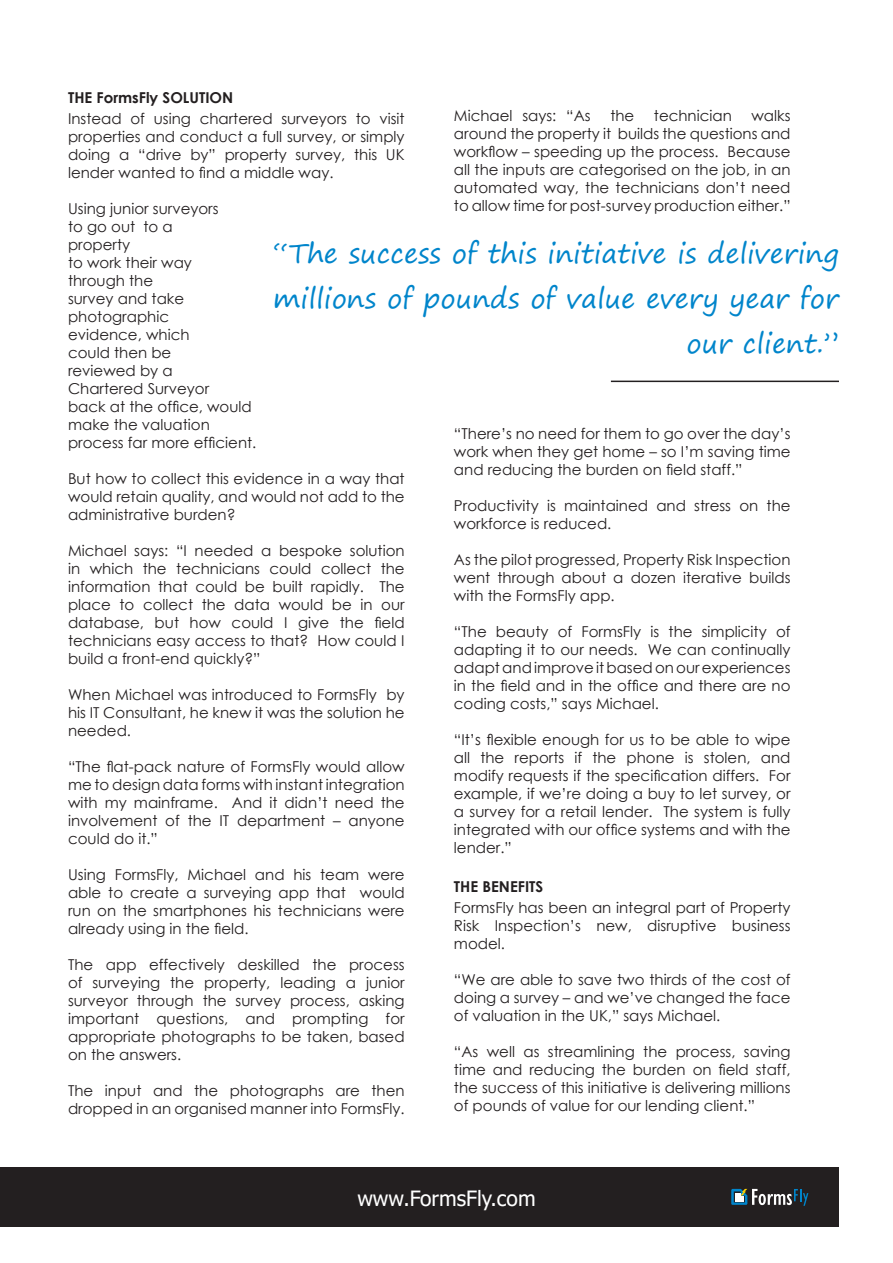
<style>
.page{position:relative;width:893px;height:1263px;background:#fff}
.page>*{position:absolute;margin:0;border:0;box-sizing:border-box;transform-origin:0 0}
.t1{font:27px/45px "Segoe Print";color:#0085cb;text-align:right}
.t2{font:21px "Tahoma";color:#fff}
.t3{font:15px/18px "Century Gothic";color:#231f20;text-align:justify}
.t4{font:700 15px "Century Gothic";color:#231f20}
</style>
<div class="page">
<div style="left:0;top:1167px;width:392px;height:60px;background:#231f20"></div>
<div style="left:54px;top:1167px;width:785px;height:60px;background:#231f20"></div>
<hr style="left:611px;top:381px;width:228px;height:1px;background:#231f20">
<svg style="left:731px;top:1189px;width:77px;height:17px"></svg>
<p class="t4" style="left:68px;top:86px;width:167px">THE FormsFly SOLUTION</p>
<p class="t3" style="left:68px;top:109px;width:338px">Instead of using chartered surveyors to visit properties and conduct a full survey, or simply doing a “drive by” property survey, this UK lender wanted to find a middle way.</p>
<p class="t3" style="left:68px;top:199px;width:190px;text-align:left">Using junior surveyors<br>to go out to a<br>property<br>to work their way<br>through the<br>survey and take photographic<br>evidence, which<br>could then be<br>reviewed by a<br>Chartered Surveyor<br>back at the office, would make the valuation process far more efficient.</p>
<p class="t3" style="left:68px;top:469px;width:338px">But how to collect this evidence in a way that would retain quality, and would not add to the administrative burden?</p>
<p class="t3" style="left:68px;top:541px;width:338px">Michael says: “I needed a bespoke solution in which the technicians could collect the information that could be built rapidly. The place to collect the data would be in our database, but how could I give the field technicians easy access to that? How could I build a front-end quickly?”</p>
<p class="t3" style="left:68px;top:685px;width:338px">When Michael was introduced to FormsFly by his IT Consultant, he knew it was the solution he needed.</p>
<p class="t3" style="left:68px;top:757px;width:338px">“The flat-pack nature of FormsFly would allow me to design data forms with instant integration with my mainframe. And it didn’t need the involvement of the IT department – anyone could do it.”</p>
<p class="t3" style="left:68px;top:865px;width:338px">Using FormsFly, Michael and his team were able to create a surveying app that would run on the smartphones his technicians were already using in the field.</p>
<p class="t3" style="left:68px;top:955px;width:338px">The app effectively deskilled the process of surveying the property, leading a junior surveyor through the survey process, asking important questions, and prompting for appropriate photographs to be taken, based on the answers.</p>
<p class="t3" style="left:68px;top:1081px;width:338px">The input and the photographs are then dropped in an organised manner into FormsFly.</p>
<p class="t3" style="left:454px;top:106px;width:138px">Michael says: “As</p>
<p class="t3" style="left:610px;top:106px;width:25px">the</p>
<p class="t3" style="left:654px;top:106px;width:79px">technician</p>
<p class="t3" style="left:454px;top:106px;width:338px;text-indent:298px">walks around the property it builds the questions and workflow – speeding up the process. Because all the inputs are categorised on the job, in an automated way, the technicians don’t need to allow time for post-survey production either.”</p>
<h1 class="t1" style="left:273px;top:230px;width:568px">“The success of this initiative is delivering millions of pounds of value every year for our client.”</h1>
<p class="t3" style="left:454px;top:424px;width:338px">“There’s no need for them to go over the day’s work when they get home – so I’m saving time and reducing the burden on field staff.”</p>
<p class="t3" style="left:454px;top:496px;width:338px">Productivity is maintained and stress on the workforce is reduced.</p>
<p class="t3" style="left:454px;top:550px;width:338px">As the pilot progressed, Property Risk Inspection went through about a dozen iterative builds with the FormsFly app.</p>
<p class="t3" style="left:454px;top:622px;width:338px">“The beauty of FormsFly is the simplicity of adapting it to our needs. We can continually adapt and improve it based on our experiences in the field and in the office and there are no coding costs,” says Michael.</p>
<p class="t3" style="left:454px;top:730px;width:338px">“It’s flexible enough for us to be able to wipe all the reports if the phone is stolen, and modify requests if the specification differs. For example, if we’re doing a buy to let survey, or a survey for a retail lender. The system is fully integrated with our office systems and with the lender.”</p>
<p class="t4" style="left:454px;top:875px;width:91px">THE BENEFITS</p>
<p class="t3" style="left:454px;top:898px;width:338px">FormsFly has been an integral part of Property Risk Inspection’s new, disruptive business model.</p>
<p class="t3" style="left:454px;top:970px;width:338px">“We are able to save two thirds of the cost of doing a survey – and we’ve changed the face of valuation in the UK,” says Michael.</p>
<p class="t3" style="left:454px;top:1042px;width:338px">“As well as streamlining the process, saving time and reducing the burden on field staff, the success of this initiative is delivering millions of pounds of value for our lending client.”</p>
<h2 class="t2" style="left:357px;top:1184px;width:180px">www.FormsFly.com</h2>
</div>
